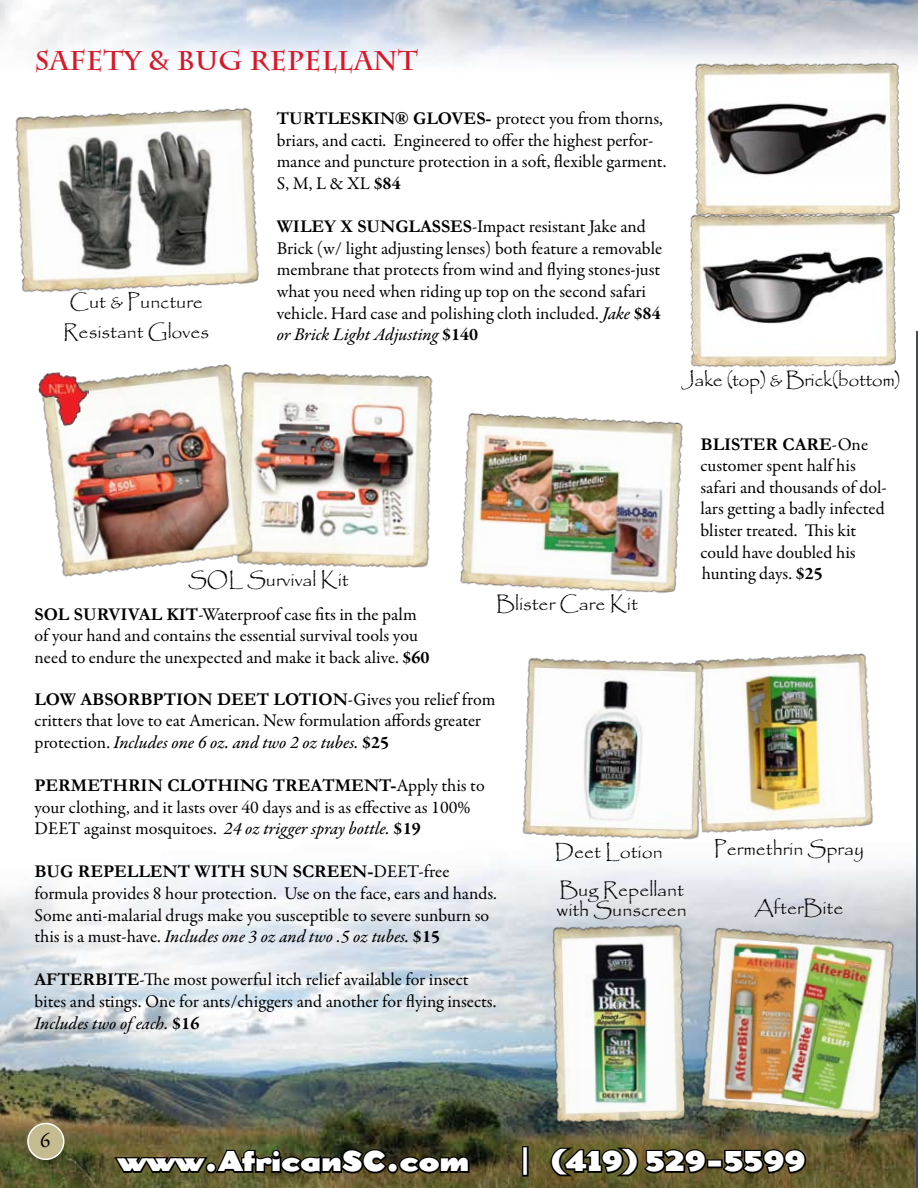
<style>
.page{position:relative;width:918px;height:1188px;background:#fff}
.page>*{position:absolute;margin:0;border:0;box-sizing:border-box;transform-origin:0 0}
.t1{font:900 27px "Dogma";letter-spacing:.02em;color:#fff}
.t2{font:700 27px "Charlesworth";color:#d7182a}
.t3{font:21px "Garamond Premr Pro";color:#000}
.t4{font:19.5px/29.4px "Papyrus";color:#000;text-align:center}
.t5{font:19.5px "Papyrus";letter-spacing:-.02em;color:#000}
.t6{font:18px/21.6px "Garamond Premr Pro";color:#000}
.t7{font:18px "Garamond Premr Pro Med It";letter-spacing:-.005em;color:#000}
.t8{font:700 18px "Garamond";color:#000}
.s1{font-family:"Garamond";font-weight:700}
.s2{font-weight:700}
.s3{font-family:"Garamond Premr Pro Med It"}
.s4{font-family:"Garamond Premr Pro";font-weight:700}
.s5{font-family:"Garamond Premr Pro";font-weight:400}
.s6{font-family:"Garamond Premr Pro"}
</style>
<div class="page">
<img style="left:0;top:807px;width:917px;height:381px">
<div style="left:28px;top:1124px;width:36px;height:35px;background:#c4bb90;border-radius:50%"></div>
<div style="left:27px;top:1123px;width:37px;height:37px;border:2px solid #fff;border-radius:50%"></div>
<img style="left:0;top:0;width:918px;height:64px">
<svg style="left:112px;top:1147px;width:360px;height:31px;background:#3a371d"></svg>
<div style="left:522px;top:1146px;width:7px;height:31px;border:3px solid #000"></div>
<svg style="left:549px;top:1146px;width:159px;height:32px;background:#3e391b"></svg>
<div style="left:707px;top:1159px;width:16px;height:9px;border:3px solid #000"></div>
<svg style="left:721px;top:1147px;width:87px;height:29px;background:#383119"></svg>
<img style="left:917px;top:332px;width:1px;height:856px">
<img style="left:15px;top:108px;width:244px;height:185px">
<img style="left:711px;top:653px;width:165px;height:183px">
<img style="left:519px;top:657px;width:192px;height:187px">
<img style="left:527px;top:921px;width:200px;height:206px">
<img style="left:460px;top:412px;width:223px;height:181px">
<img style="left:686px;top:53px;width:216px;height:161px">
<img style="left:686px;top:204px;width:211px;height:164px">
<img style="left:261px;top:372px;width:172px;height:196px">
<img style="left:46px;top:364px;width:215px;height:213px">
<img style="left:696px;top:924px;width:206px;height:203px">
<img style="left:38px;top:370px;width:50px;height:57px">
<h1 class="t2" style="left:34px;top:45px;width:385px">safety &amp; bug repellant</h1>
<p class="t6" style="left:277px;top:108px;width:391px"><span class="s1">TURTLESKIN® GLOVES-</span> protect you from thorns, briars, and cacti. Engineered to offer the highest perfor&shy;mance and puncture protection in a soft, flexible garment.<br>S, M, L &amp; XL <span class="s2">$84</span></p>
<p class="t6" style="left:277px;top:216px;width:387px"><span class="s1">WILEY X SUNGLASSES</span>-Impact resistant Jake and Brick (w/ light adjusting lenses) both feature a removable membrane that protects from wind and flying stones-just what you need when riding up top on the second safari vehicle. Hard case and polishing cloth included. <span class="s3">Jake</span> <span class="s2">$84</span></p>
<p class="t7" style="left:277px;top:323px;width:203px">or Brick Light Adjusting <span class="s4">$140</span></p>
<p class="t4" style="left:63px;top:287px;width:148px">Cut &amp; Puncture<br>Resistant Gloves</p>
<p class="t5" style="left:682px;top:367px;width:221px">Jake (top) &amp; Brick(bottom)</p>
<p class="t4" style="left:188px;top:564px;width:162px">SOL Survival Kit</p>
<p class="t6" style="left:34px;top:604px;width:397px"><span class="s1">SOL SURVIVAL KIT</span>-Waterproof case fits in the palm of your hand and contains the essential survival tools you need to endure the unexpected and make it back alive. <span class="s2">$60</span></p>
<p class="t4" style="left:496px;top:589px;width:143px">Blister Care Kit</p>
<p class="t8" style="left:700px;top:432px;width:169px">BLISTER CARE<span class="s5">-One</span></p>
<p class="t6" style="left:700px;top:455px;width:188px">customer spent half his safari and thousands of dol&shy;lars getting a badly infected blister treated. This kit could have doubled his hunting days. <span class="s2">$25</span></p>
<p class="t8" style="left:34px;top:687px;width:462px">LOW ABSORBPTION DEET LOTION<span class="s5">-Gives you relief from</span></p>
<p class="t6" style="left:34px;top:710px;width:448px">critters that love to eat American. New formulation affords greater</p>
<p class="t7" style="left:34px;top:731px;width:356px"><span class="s6">protection.</span> Includes one 6 oz. and two 2 oz tubes. <span class="s4">$25</span></p>
<p class="t8" style="left:34px;top:773px;width:452px">PERMETHRIN CLOTHING TREATMENT-<span class="s5">Apply this to</span></p>
<p class="t6" style="left:34px;top:797px;width:438px">your clothing, and it lasts over 40 days and is as effective as 100%</p>
<p class="t7" style="left:34px;top:817px;width:388px"><span class="s6">DEET against mosquitoes.</span> 24 oz trigger spray bottle. <span class="s4">$19</span></p>
<p class="t8" style="left:34px;top:859px;width:174px">BUG REPELLENT with</p>
<p class="t8" style="left:250px;top:859px;width:201px">SUN SCREEN-<span class="s5">DEET-free</span></p>
<p class="t6" style="left:34px;top:883px;width:464px">formula provides 8 hour protection. Use on the face, ears and hands.<br>Some anti-malarial drugs make you susceptible to severe sunburn so</p>
<p class="t7" style="left:34px;top:925px;width:407px"><span class="s6">this is a must-have.</span> Includes one 3 oz and two .5 oz tubes. <span class="s4">$15</span></p>
<p class="t6" style="left:34px;top:969px;width:463px"><span class="s1">AFTERBITE</span>-The most powerful itch relief available for insect bites and stings. One for ants/chiggers and another for flying insects.</p>
<p class="t7" style="left:34px;top:1012px;width:166px">Includes two of each. <span class="s4">$16</span></p>
<p class="t4" style="left:555px;top:837px;width:109px">Deet Lotion</p>
<p class="t4" style="left:714px;top:834px;width:152px">Permethrin Spray</p>
<p class="t4" style="left:556px;top:879px;width:132px;line-height:20.4px;text-align:left">Bug Repellant with Sunscreen</p>
<p class="t4" style="left:754px;top:892px;width:91px">AfterBite</p>
<p class="t3" style="left:40px;top:1128px;width:12px">6</p>
<h1 class="t1" style="left:118px;top:1141px;width:353px">www.AfricanSC.com</h1>
<h1 class="t1" style="left:521px;top:1141px;width:286px">| (419) 529-5599</h1>
</div>
